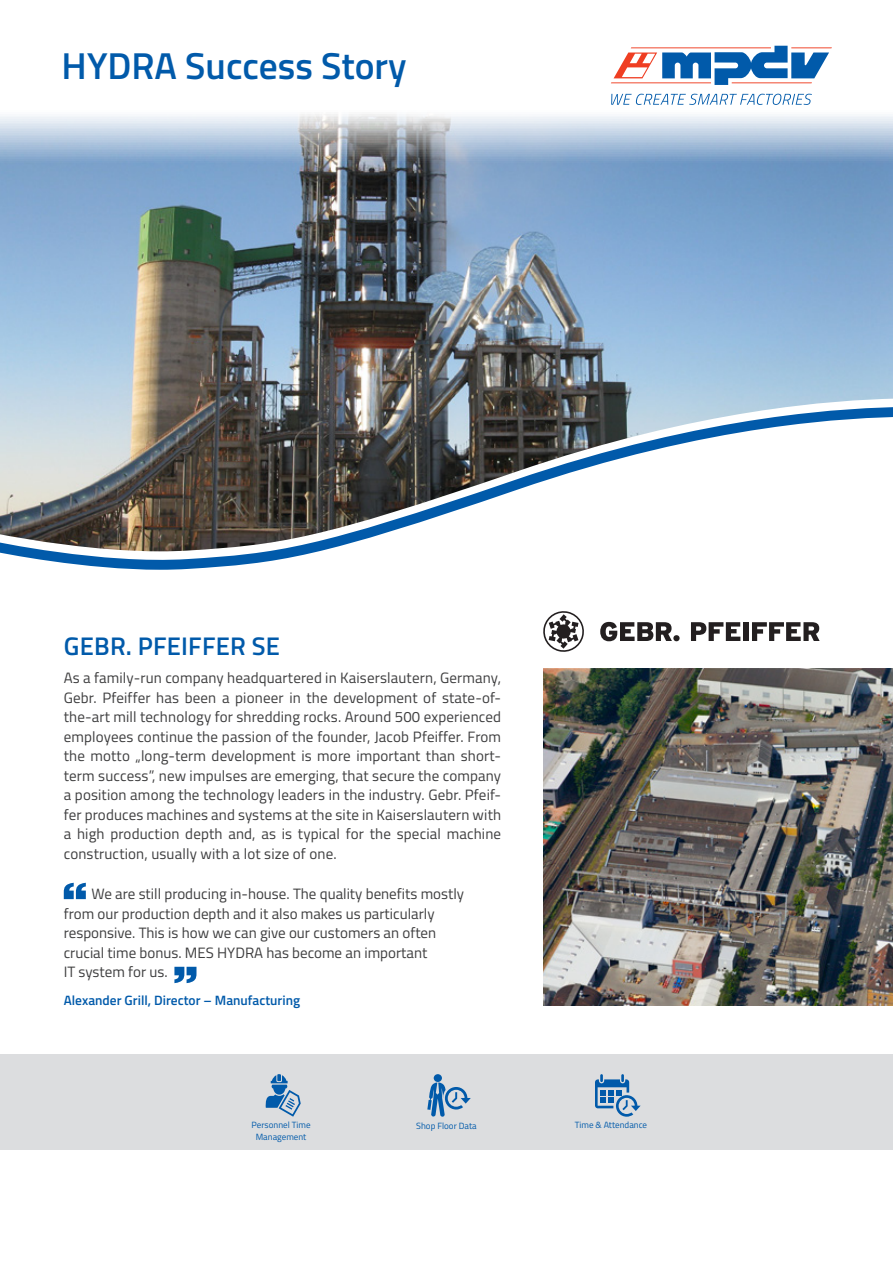
<style>
.page{position:relative;width:893px;height:1263px;background:#fff}
.page>*{position:absolute;margin:0;border:0;box-sizing:border-box;transform-origin:0 0}
.t1{font:600 37.5px "Titillium";color:#015aaa}
.t2{font:600 25.5px "Titillium";letter-spacing:.01em;color:#015aaa}
.t3{font:15px/19.5px "Titillium";color:#3e3e3f;text-align:justify}
.t4{font:600 13.5px "Titillium";color:#015aaa}
.t5{font:9px/12px "Titillium";color:#015aaa;text-align:center}
</style>
<div class="page">
<img style="left:0;top:45px;width:893px;height:362px">
<img style="left:544px;top:669px;width:349px;height:337px">
<div style="left:0;top:1054px;width:893px;height:96px;background:#dcdddf"></div>
<svg style="left:611px;top:46px;width:221px;height:39px"></svg>
<svg style="left:611px;top:94px;width:201px;height:11px"></svg>
<svg style="left:0;top:407px;width:893px;height:163px"></svg>
<svg style="left:64px;top:883px;width:22px;height:16px"></svg>
<svg style="left:174px;top:967px;width:22px;height:16px"></svg>
<svg style="left:265px;top:1074px;width:36px;height:43px"></svg>
<div style="left:434px;top:1074px;width:8px;height:8px;background:#015aaa;border-radius:50%"></div>
<svg style="left:427px;top:1082px;width:44px;height:35px"></svg>
<svg style="left:595px;top:1074px;width:46px;height:43px"></svg>
<svg style="left:600px;top:622px;width:72px;height:19px"></svg>
<div style="left:673px;top:635px;width:7px;height:6px;background:#231f20;border-radius:50%"></div>
<svg style="left:691px;top:622px;width:49px;height:19px"></svg>
<div style="left:743px;top:622px;width:5px;height:19px;background:#231f20"></div>
<svg style="left:752px;top:622px;width:68px;height:19px"></svg>
<svg style="left:543px;top:611px;width:41px;height:41px"></svg>
<h1 class="t1" style="left:62px;top:38px;width:346px">HYDRA Success Story</h1>
<h2 class="t2" style="left:64px;top:626px;width:218px">GEBR. PFEIFFER SE</h2>
<p class="t3" style="left:64px;top:667px;width:439px">As a family-run company headquartered in Kaiserslautern, Germany, Gebr. Pfeiffer has been a pioneer in the development of state-of&shy;the-art mill technology for shredding rocks. Around 500 experienced employees continue the passion of the founder, Jacob Pfeiffer. From the motto „long-term development is more important than short&shy;term success”, new impulses are emerging, that secure the company a position among the technology leaders in the industry. Gebr. Pfeif&shy;fer produces machines and systems at the site in Kaiserslautern with a high production depth and, as is typical for the special machine construction, usually with a lot size of one.</p>
<p class="t3" style="left:64px;top:883px;width:402px;text-align:left;text-indent:28px">We are still producing in-house. The quality benefits mostly from our production depth and it also makes us particularly responsive. This is how we can give our customers an often crucial time bonus. MES HYDRA has become an important<br>IT system for us.</p>
<p class="t4" style="left:64px;top:990px;width:238px">Alexander Grill, Director – Manufacturing</p>
<p class="t5" style="left:252px;top:1118px;width:60px">Personnel Time<br>Management</p>
<p class="t5" style="left:416px;top:1119px;width:62px">Shop Floor Data</p>
<p class="t5" style="left:575px;top:1119px;width:74px">Time &amp; Attendance</p>
</div>
